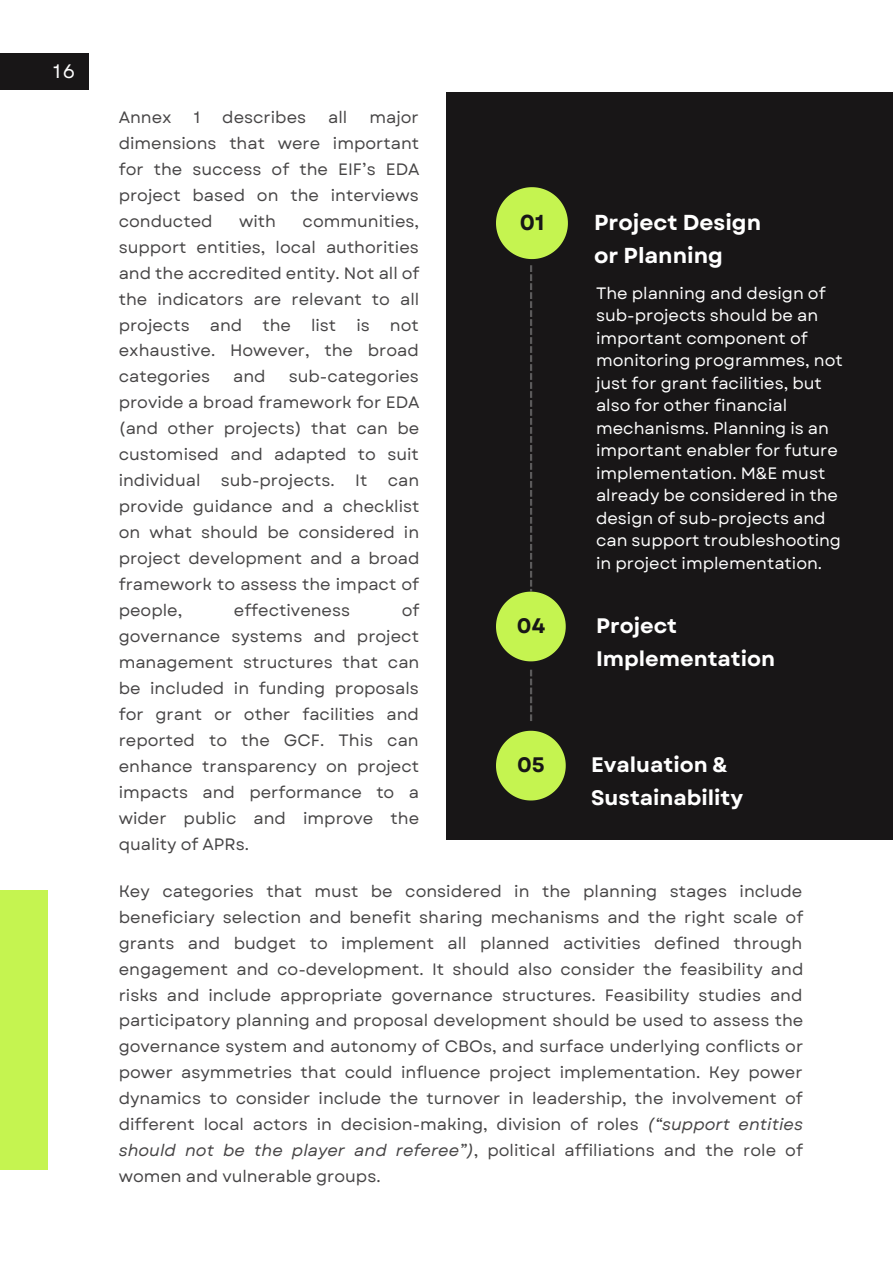
<style>
.page{position:relative;width:893px;height:1264px;background:#fff}
.page>*{position:absolute;margin:0;border:0;box-sizing:border-box;transform-origin:0 0}
.t1{font:700 21.6px/33.6px "Garet";color:#fff}
.t2{font:700 21.6px "Garet";color:#181617}
.t3{font:700 21px/32.5px "Garet";color:#fff}
.t4{font:700 21px "Garet";color:#181617}
.t5{font:19.5px "Garet";color:#fff}
.t6{font:16.5px/26px "Garet";color:#181617;text-align:justify}
.t7{font:16.5px/22.5px "Garet";color:#fff}
.s1{font-style:italic}
</style>
<div class="page">
<div style="left:0;top:53px;width:89px;height:36px;background:#181617"></div>
<div style="left:446px;top:92px;width:446px;height:747px;background:#181617"></div>
<svg style="left:496px;top:187px;width:72px;height:72px"></svg>
<svg style="left:496px;top:265px;width:69px;height:396px"></svg>
<svg style="left:496px;top:730px;width:69px;height:70px"></svg>
<svg style="left:530px;top:669px;width:2px;height:52px"></svg>
<div style="left:0;top:890px;width:47px;height:279px;background:#c5f450"></div>
<p class="t5" style="left:53px;top:57px;width:23px">16</p>
<p class="t6" style="left:119px;top:104px;width:55px">Annex</p>
<p class="t6" style="left:194px;top:104px;width:8px">1</p>
<p class="t6" style="left:222px;top:104px;width:85px">describes</p>
<p class="t6" style="left:328px;top:104px;width:21px">all</p>
<p class="t6" style="left:119px;top:104px;width:302px;text-indent:251px">major dimensions that were important for the success of the EIF’s EDA project based on the interviews conducted</p>
<p class="t6" style="left:239px;top:208px;width:38px">with</p>
<p class="t6" style="left:119px;top:208px;width:302px;text-indent:184px">communities, support entities, local authorities and the accredited entity. Not all of the indicators are relevant to all projects and the list is not exhaustive. However, the broad categories</p>
<p class="t6" style="left:119px;top:364px;width:302px;text-indent:170px">sub-categories provide a broad framework for EDA (and other projects) that can be customised and adapted to suit individual sub-projects. It can provide guidance and a checklist on what should be considered in project development and a broad framework to assess the impact of people,</p>
<p class="t6" style="left:233px;top:364px;width:34px">and</p>
<p class="t6" style="left:119px;top:597px;width:302px;text-indent:283px">of governance systems and project management structures that can be included in funding proposals for grant or other facilities and reported to the GCF. This can enhance transparency on project impacts and performance to a wider public and improve the quality of APRs.</p>
<p class="t6" style="left:234px;top:597px;width:118px">effectiveness</p>
<p class="t2" style="left:520px;top:206px;width:26px">01</p>
<p class="t1" style="left:594px;top:205px;width:168px">Project Design or Planning</p>
<p class="t7" style="left:596px;top:282px;width:248px">The planning and design of sub-projects should be an important component of monitoring programmes, not just for grant facilities, but also for other financial mechanisms. Planning is an important enabler for future implementation. M&amp;E must already be considered in the design of sub-projects and can support troubleshooting in project implementation.</p>
<p class="t4" style="left:517px;top:610px;width:30px">04</p>
<p class="t3" style="left:596px;top:609px;width:180px">Project<br>Implementation</p>
<p class="t4" style="left:517px;top:749px;width:29px">05</p>
<p class="t3" style="left:591px;top:748px;width:153px">Evaluation &amp;<br>Sustainability</p>
<p class="t6" style="left:119px;top:878px;width:686px">Key categories that must be considered in the planning stages include beneficiary selection and benefit sharing mechanisms and the right scale of grants and budget to implement all planned activities defined through engagement and co-development. It should also consider the feasibility and risks and include appropriate governance structures. Feasibility studies and participatory planning and proposal development should be used to assess the governance system and autonomy of CBOs, and surface underlying conflicts or power asymmetries that could influence project implementation. Key power dynamics to consider include the turnover in leadership, the involvement of different local actors in decision-making, division of roles <span class="s1">(“support entities should not be the player and referee”)</span>, political affiliations and the role of women and vulnerable groups.</p>
</div>
